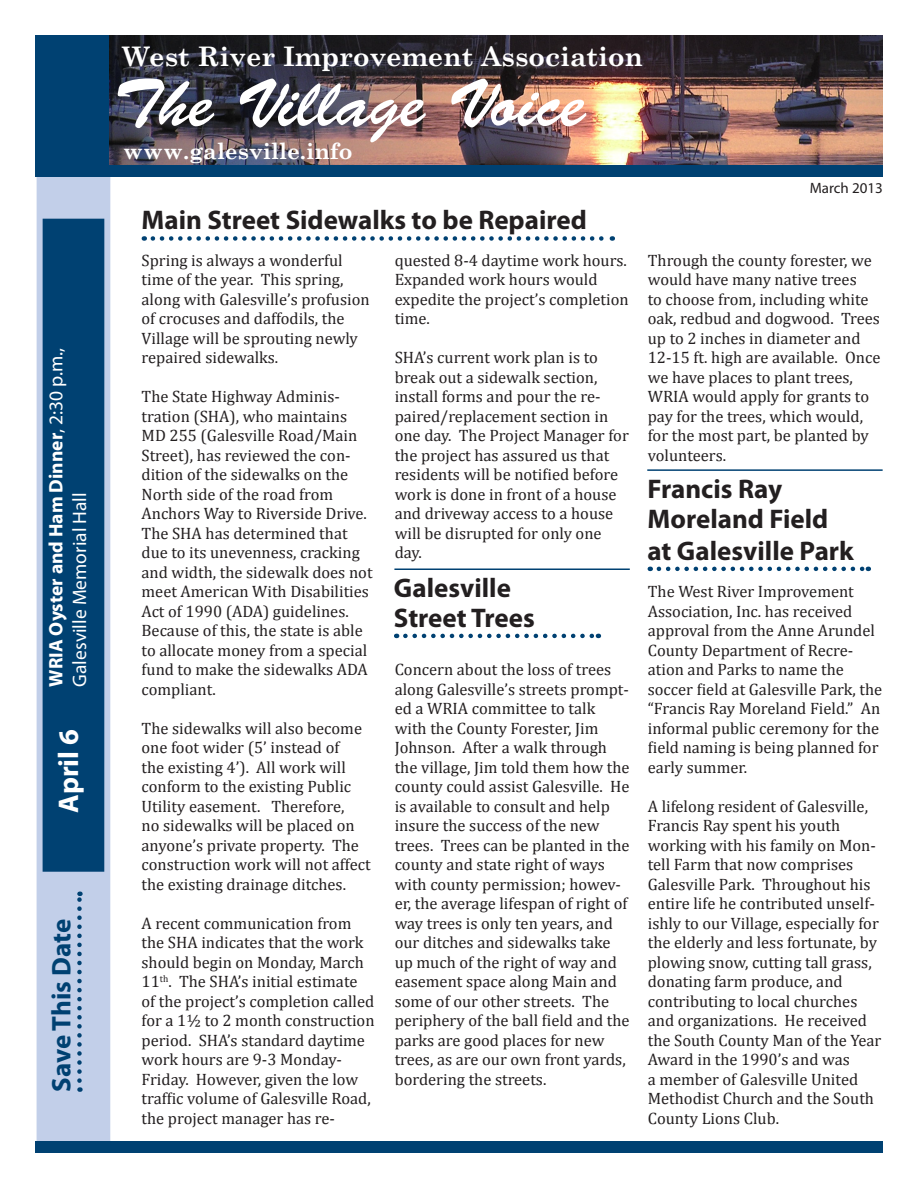
<style>
.page{position:relative;width:918px;height:1188px;background:#fff}
.page>*{position:absolute;margin:0;border:0;box-sizing:border-box;transform-origin:0 0}
.t1{font:67.5px "Brush Script Std";color:#fff}
.t2{font:700 28.5px "Myriad Pro";color:#fff}
.Headline{font:700 27px "Myriad Pro";color:#231f20}
.t3{font:700 27px "Century Schoolbook";color:#fff}
.Headline-2{font:700 27px "Myriad Pro";letter-spacing:-.005em;color:#004172}
.t4{font:700 22.5px "Century Schoolbook";color:#fff}
.t5{font:700 19.5px "Myriad Pro";color:#fff}
.t6{font:19.5px "Myriad Pro";color:#fff}
.Body{font:16.5px/19.5px "Cambria";color:#231f20}
.Masthead{font:15px "Myriad Pro";color:#231f20}
.s1{font-weight:400}
</style>
<div class="page">
<img style="left:110px;top:35px;width:773px;height:130px">
<div style="left:35px;top:35px;width:74px;height:130px;background:#004172"></div>
<div style="left:37px;top:173px;width:73px;height:978px;background:#c2cfe9"></div>
<div style="left:35px;top:165px;width:848px;height:12px;background:#004172"></div>
<div style="left:35px;top:1141px;width:848px;height:12px;background:#004172"></div>
<hr style="left:394px;top:568px;width:236px;height:2px;background:#004172">
<div style="left:43px;top:219px;width:61px;height:653px;background:#004172"></div>
<svg style="left:77px;top:892px;width:5px;height:189px"></svg>
<svg style="left:153px;top:236px;width:460px;height:5px"></svg>
<svg style="left:405px;top:634px;width:194px;height:4px"></svg>
<hr style="left:647px;top:469px;width:236px;height:2px;background:#004172">
<svg style="left:659px;top:567px;width:210px;height:4px"></svg>
<p class="t5" style="left:43px;top:687px;width:341px;rotate:-90deg">WRIA Oyster and Ham Dinner<span class="s1">, 2:30 p.m.,</span></p>
<p class="t6" style="left:67px;top:687px;width:196px;rotate:-90deg">Galesville Memorial Hall</p>
<p class="t2" style="left:50px;top:813px;width:85px;rotate:-90deg">April 6</p>
<p class="Headline-2" style="left:44px;top:1092px;width:175px;rotate:-90deg">Save This Date</p>
<p class="t3" style="left:123px;top:40px;width:522px">West River Improvement Association</p>
<p class="t1" style="left:114px;top:66px;width:473px">The Village Voice</p>
<p class="t4" style="left:123px;top:137px;width:231px">www.galesville.info</p>
<p class="Headline" style="left:142px;top:203px;width:447px">Main Street Sidewalks to be Repaired</p>
<p class="Body" style="left:142px;top:250px;width:230px">Spring is always a wonderful time of the year. This spring, along with Galesville’s profusion of crocuses and daffodils, the<br>Village will be sprouting newly repaired sidewalks.</p>
<p class="Body" style="left:142px;top:387px;width:233px">The State Highway Adminis&shy;tration (SHA), who maintains<br>MD 255 (Galesville Road/Main<br>Street), has reviewed the con&shy;dition of the sidewalks on the<br>North side of the road from<br>Anchors Way to Riverside Drive.<br>The SHA has determined that due to its unevenness, cracking and width, the sidewalk does not meet American With Disabilities<br>Act of 1990 (ADA) guidelines.<br>Because of this, the state is able to allocate money from a special fund to make the sidewalks ADA compliant.</p>
<p class="Body" style="left:142px;top:718px;width:231px">The sidewalks will also become one foot wider (5’ instead of<br>the existing 4’). All work will conform to the existing Public<br>Utility easement. Therefore,<br>no sidewalks will be placed on anyone’s private property. The construction work will not affect the existing drainage ditches.</p>
<p class="Body" style="left:142px;top:913px;width:235px">A recent communication from the SHA indicates that the work should begin on Monday, March<br>11<sup>th</sup>. The SHA’s initial estimate of the project’s completion called for a 1½ to 2 month construction period. SHA’s standard daytime work hours are 9-3 Monday-<br>Friday. However, given the low traffic volume of Galesville Road, the project manager has re-</p>
<p class="Body" style="left:395px;top:250px;width:236px">quested 8-4 daytime work hours.<br>Expanded work hours would expedite the project’s completion time.</p>
<p class="Body" style="left:395px;top:348px;width:236px">SHA’s current work plan is to break out a sidewalk section, install forms and pour the re&shy;paired/replacement section in one day. The Project Manager for the project has assured us that residents will be notified before work is done in front of a house and driveway access to a house will be disrupted for only one day.</p>
<p class="Headline" style="left:394px;top:570px;width:119px">Galesville</p>
<p class="Headline" style="left:394px;top:600px;width:142px">Street Trees</p>
<p class="Body" style="left:395px;top:660px;width:236px">Concern about the loss of trees along Galesville’s streets prompt&shy;ed a WRIA committee to talk with the County Forester, Jim<br>Johnson. After a walk through the village, Jim told them how the county could assist Galesville. He is available to consult and help insure the success of the new trees. Trees can be planted in the county and state right of ways with county permission; howev&shy;er, the average lifespan of right of way trees is only ten years, and our ditches and sidewalks take up much of the right of way and easement space along Main and some of our other streets. The periphery of the ball field and the parks are good places for new trees, as are our own front yards, bordering the streets.</p>
<p class="Masthead" style="left:810px;top:178px;width:75px">March 2013</p>
<p class="Body" style="left:648px;top:250px;width:234px">Through the county forester, we would have many native trees<br>to choose from, including white oak, redbud and dogwood. Trees up to 2 inches in diameter and<br>12-15 ft. high are available. Once we have places to plant trees,<br>WRIA would apply for grants to pay for the trees, which would, for the most part, be planted by volunteers.</p>
<p class="Headline" style="left:648px;top:471px;width:136px">Francis Ray</p>
<p class="Headline" style="left:648px;top:501px;width:182px">Moreland Field</p>
<p class="Headline" style="left:648px;top:533px;width:208px">at Galesville Park</p>
<p class="Body" style="left:648px;top:582px;width:236px">The West River Improvement<br>Association, Inc. has received approval from the Anne Arundel<br>County Department of Recre&shy;ation and Parks to name the soccer field at Galesville Park, the “Francis Ray Moreland Field.” An informal public ceremony for the field naming is being planned for early summer.</p>
<p class="Body" style="left:648px;top:796px;width:235px">A lifelong resident of Galesville,<br>Francis Ray spent his youth working with his family on Mon&shy;tell Farm that now comprises<br>Galesville Park. Throughout his entire life he contributed unself&shy;ishly to our Village, especially for the elderly and less fortunate, by plowing snow, cutting tall grass, donating farm produce, and contributing to local churches and organizations. He received the South County Man of the Year<br>Award in the 1990’s and was<br>a member of Galesville United<br>Methodist Church and the South<br>County Lions Club.</p>
</div>
